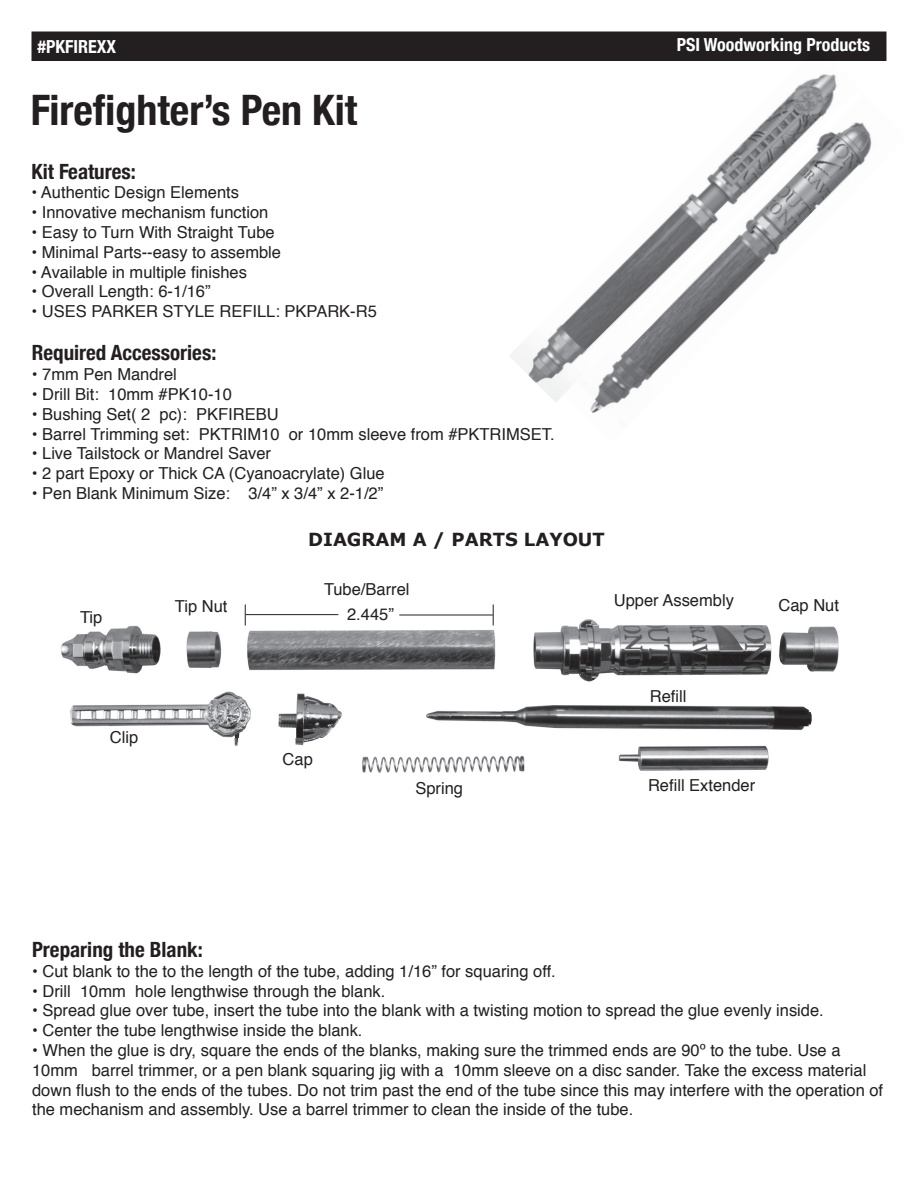
<style>
.page{position:relative;width:918px;height:1188px;background:#fff}
.page>*{position:absolute;margin:0;border:0;box-sizing:border-box;transform-origin:0 0}
.t1{font:700 condensed 42px "Helvetica Neue";color:#231f20}
.t2{font:700 condensed 21px "Helvetica Neue";color:#231f20}
.t3{font:700 condensed 18px "Helvetica Neue";color:#fff}
.t4{font:700 18px "Verdana";color:#231f20}
.t5{font:16.5px/19.8px "Helvetica";color:#231f20}
</style>
<div class="page">
<img style="left:60px;top:610px;width:779px;height:163px">
<svg style="left:245px;top:604px;width:1px;height:22px"></svg>
<svg style="left:493px;top:604px;width:1px;height:22px"></svg>
<hr style="left:399px;top:615px;width:94px;height:1px;background:#231f20">
<hr style="left:246px;top:614px;width:92px;height:1px;background:#231f20">
<img style="left:509px;top:74px;width:328px;height:328px">
<div style="left:32px;top:32px;width:855px;height:29px;background:#231f20"></div>
<img style="left:563px;top:125px;width:309px;height:288px">
<img style="left:563px;top:89px;width:301px;height:306px">
<p class="t3" style="left:38px;top:32px;width:80px">#PKFIREXX</p>
<p class="t3" style="left:677px;top:29px;width:195px">PSI Woodworking Products</p>
<h1 class="t1" style="left:31px;top:75px;width:328px">Firefighter’s Pen Kit</h1>
<p class="t2" style="left:32px;top:154px;width:106px">Kit Features:</p>
<p class="t5" style="left:31px;top:183px;width:209px">• Authentic Design Elements</p>
<p class="t5" style="left:31px;top:203px;width:238px">• Innovative mechanism function</p>
<p class="t5" style="left:31px;top:223px;width:245px">• Easy to Turn With Straight Tube</p>
<p class="t5" style="left:31px;top:243px;width:251px">• Minimal Parts--easy to assemble</p>
<p class="t5" style="left:31px;top:262px;width:217px">• Available in multiple finishes</p>
<p class="t5" style="left:31px;top:282px;width:181px">• Overall Length: 6-1/16”</p>
<p class="t5" style="left:31px;top:302px;width:347px">• USES PARKER STYLE REFILL: PKPARK-R5</p>
<p class="t2" style="left:32px;top:335px;width:186px">Required Accessories:</p>
<p class="t5" style="left:32px;top:365px;width:147px">• 7mm Pen Mandrel</p>
<p class="t5" style="left:32px;top:385px;width:202px">• Drill Bit: 10mm #PK10-10</p>
<p class="t5" style="left:32px;top:405px;width:248px">• Bushing Set( 2 pc): PKFIREBU</p>
<p class="t5" style="left:32px;top:424px;width:524px">• Barrel Trimming set: PKTRIM10 or 10mm sleeve from #PKTRIMSET.</p>
<p class="t5" style="left:32px;top:444px;width:241px">• Live Tailstock or Mandrel Saver</p>
<p class="t5" style="left:32px;top:464px;width:355px">• 2 part Epoxy or Thick CA (Cyanoacrylate) Glue</p>
<p class="t5" style="left:32px;top:484px;width:353px">• Pen Blank Minimum Size: 3/4” x 3/4” x 2-1/2”</p>
<p class="t5" style="left:80px;top:607px;width:24px">Tip</p>
<p class="t5" style="left:110px;top:728px;width:30px">Clip</p>
<p class="t4" style="left:308px;top:527px;width:298px">DIAGRAM A / PARTS LAYOUT</p>
<p class="t5" style="left:324px;top:580px;width:87px">Tube/Barrel</p>
<p class="t5" style="left:614px;top:591px;width:122px">Upper Assembly</p>
<p class="t5" style="left:175px;top:597px;width:54px">Tip Nut</p>
<p class="t5" style="left:778px;top:596px;width:62px">Cap Nut</p>
<p class="t5" style="left:347px;top:605px;width:48px">2.445”</p>
<p class="t5" style="left:283px;top:750px;width:32px">Cap</p>
<p class="t5" style="left:415px;top:779px;width:49px">Spring</p>
<p class="t5" style="left:650px;top:687px;width:38px">Refill</p>
<p class="t5" style="left:648px;top:776px;width:109px">Refill Extender</p>
<p class="t2" style="left:32px;top:932px;width:172px">Preparing the Blank:</p>
<p class="t5" style="left:32px;top:962px;width:525px">• Cut blank to the to the length of the tube, adding 1/16” for squaring off.</p>
<p class="t5" style="left:32px;top:981px;width:355px">• Drill 10mm hole lengthwise through the blank.</p>
<p class="t5" style="left:32px;top:1001px;width:793px">• Spread glue over tube, insert the tube into the blank with a twisting motion to spread the glue evenly inside.</p>
<p class="t5" style="left:32px;top:1021px;width:332px">• Center the tube lengthwise inside the blank.</p>
<p class="t5" style="left:32px;top:1041px;width:853px">• When the glue is dry, square the ends of the blanks, making sure the trimmed ends are 90º to the tube. Use a 10mm barrel trimmer, or a pen blank squaring jig with a 10mm sleeve on a disc sander. Take the excess material down flush to the ends of the tubes. Do not trim past the end of the tube since this may interfere with the operation of the mechanism and assembly. Use a barrel trimmer to clean the inside of the tube.</p>
</div>
